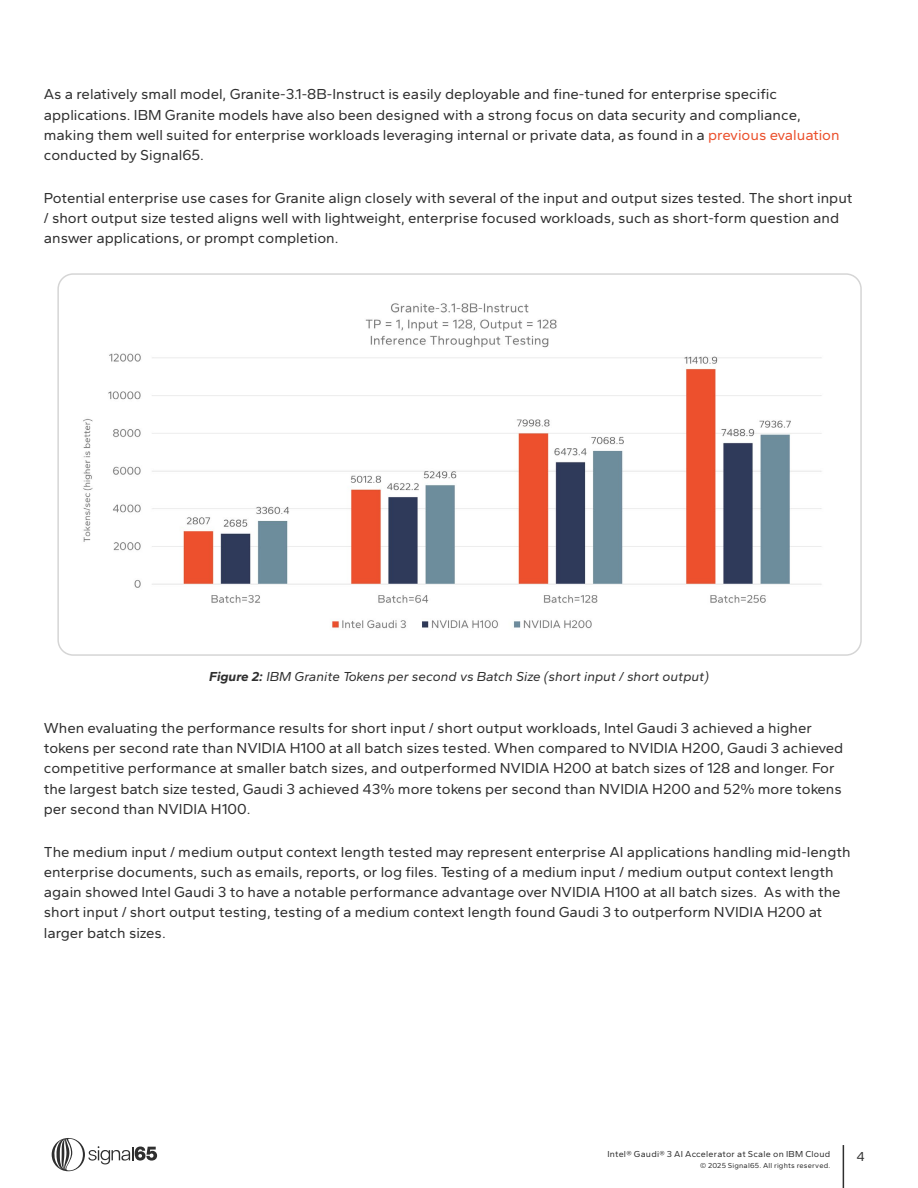
<style>
.page{position:relative;width:918px;height:1188px;background:#fff}
.page>*{position:absolute;margin:0;border:0;box-sizing:border-box;transform-origin:0 0}
.t1{font:15px/20.2px "Gantari";color:#2f2f2f}
.t2{font:italic 13.5px "Gantari";color:#2f2f2f}
.t3{font:13.5px "Gantari";color:#2f2f2f}
.t4{font:9px "Gantari";letter-spacing:.025em;color:#2f2f2f}
.t5{font:7.5px "Gantari";letter-spacing:.025em;color:#2f2f2f}
.s1{color:#eb502c}
.s2{font-weight:700}
</style>
<div class="page">
<svg style="left:52px;top:1138px;width:105px;height:33px"></svg>
<img style="left:83px;top:303px;width:739px;height:326px">
<div style="left:57px;top:273px;width:805px;height:383px;border:2px solid #d5d5d5;border-radius:15px"></div>
<hr style="left:843px;top:1145px;width:1px;height:43px;background:#2f2f2f">
<p class="t1" style="left:44px;top:84px;width:797px">As a relatively small model, Granite-3.1-8B-Instruct is easily deployable and fine-tuned for enterprise specific applications. IBM Granite models have also been designed with a strong focus on data security and compliance, making them well suited for enterprise workloads leveraging internal or private data, as found in a <span class="s1">previous evaluation </span>conducted by Signal65.</p>
<p class="t1" style="left:44px;top:187px;width:810px">Potential enterprise use cases for Granite align closely with several of the input and output sizes tested. The short input / short output size tested aligns well with lightweight, enterprise focused workloads, such as short-form question and answer applications, or prompt completion.</p>
<p class="t2" style="left:209px;top:668px;width:501px"><span class="s2">Figure 2:</span> IBM Granite Tokens per second vs Batch Size (short input / short output)</p>
<p class="t1" style="left:44px;top:717px;width:801px">When evaluating the performance results for short input / short output workloads, Intel Gaudi 3 achieved a higher tokens per second rate than NVIDIA H100 at all batch sizes tested. When compared to NVIDIA H200, Gaudi 3 achieved competitive performance at smaller batch sizes, and outperformed NVIDIA H200 at batch sizes of 128 and longer. For the largest batch size tested, Gaudi 3 achieved 43% more tokens per second than NVIDIA H200 and 52% more tokens per second than NVIDIA H100.</p>
<p class="t1" style="left:44px;top:841px;width:808px">The medium input / medium output context length tested may represent enterprise AI applications handling mid-length enterprise documents, such as emails, reports, or log files. Testing of a medium input / medium output context length again showed Intel Gaudi 3 to have a notable performance advantage over NVIDIA H100 at all batch sizes. As with the short input / short output testing, testing of a medium context length found Gaudi 3 to outperform NVIDIA H200 at larger batch sizes.</p>
<p class="t4" style="left:607px;top:1148px;width:224px">Intel® Gaudi® 3 AI Accelerator at Scale on IBM Cloud</p>
<p class="t3" style="left:856px;top:1148px;width:10px">4</p>
<p class="t5" style="left:700px;top:1161px;width:132px">© 2025 Signal65. All rights reserved.</p>
</div>
